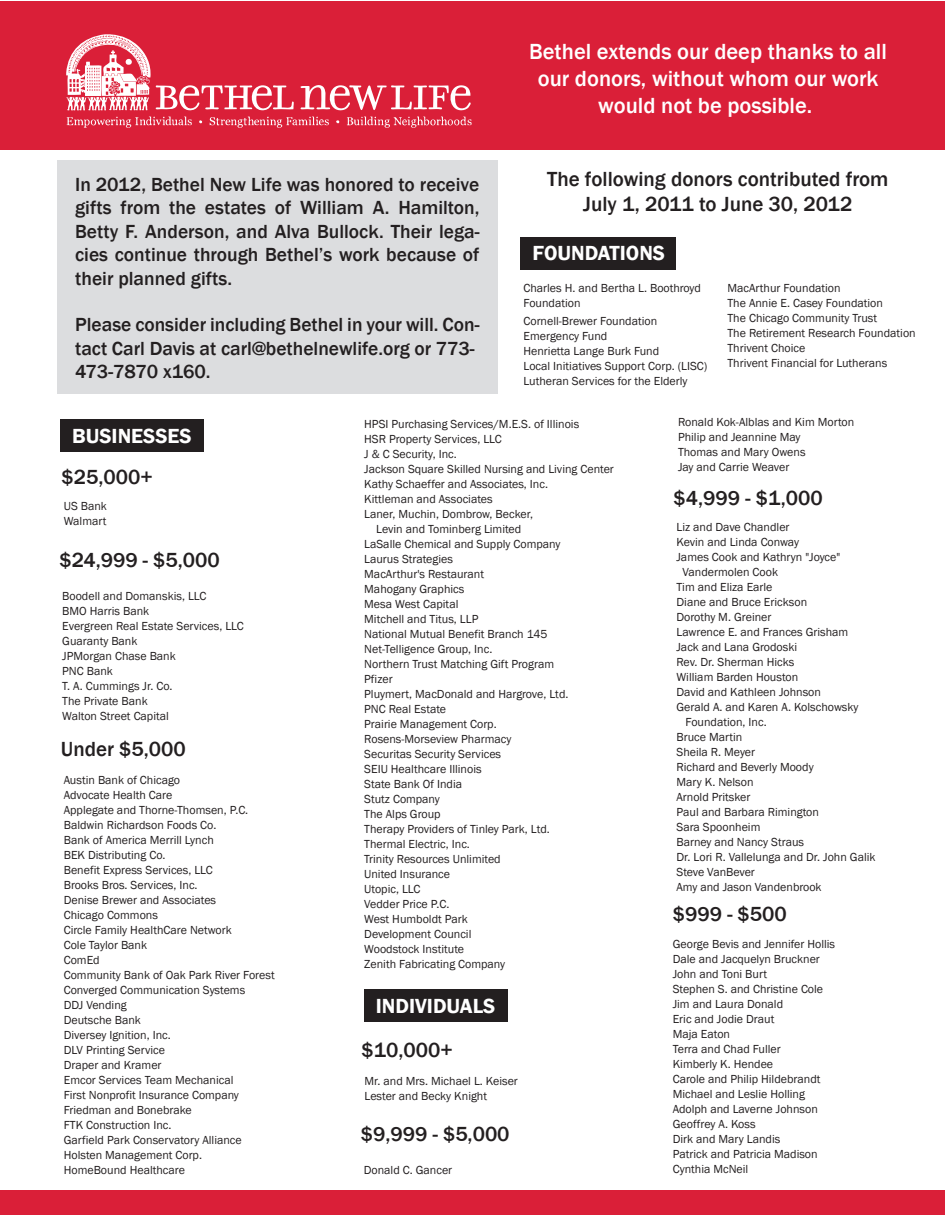
<style>
.page{position:relative;width:945px;height:1215px;background:#fff}
.page>*{position:absolute;margin:0;border:0;box-sizing:border-box;transform-origin:0 0}
.t1{font:500 22.5px/27px "Franklin Gothic";color:#fff;text-align:center}
.t2{font:500 21px/25.2px "Franklin Gothic";color:#231f20;text-align:center}
.t3{font:600 21px "Franklin Gothic";color:#fff}
.t4{font:500 19.5px/23.4px "Franklin Gothic";color:#231f20;text-align:justify}
.t5{font:12px/15px "Franklin Gothic";color:#231f20}
</style>
<div class="page">
<div style="left:57px;top:160px;width:441px;height:234px;background:#dcdddf"></div>
<div style="left:521px;top:237px;width:155px;height:33px;background:#231f20"></div>
<div style="left:0;top:2px;width:945px;height:148px;background:#da1f38"></div>
<div style="left:0;top:1191px;width:945px;height:24px;background:#da1f38"></div>
<svg style="left:66px;top:34px;width:406px;height:94px"></svg>
<div style="left:60px;top:419px;width:143px;height:33px;background:#231f20"></div>
<div style="left:364px;top:989px;width:143px;height:33px;background:#231f20"></div>
<p class="t4" style="left:75px;top:173px;width:406px">In 2012, Bethel New Life was honored to receive gifts from the estates of William A. Hamilton, Betty F. Anderson, and Alva Bullock. Their lega&shy;cies continue through Bethel’s work because of their planned gifts.</p>
<p class="t4" style="left:75px;top:313px;width:406px;text-align:left">Please consider including Bethel in your will. Con&shy;tact Carl Davis at carl@bethelnewlife.org or 773-<br>473-7870 x160.</p>
<p class="t1" style="left:529px;top:38px;width:359px">Bethel extends our deep thanks to all our donors, without whom our work would not be possible.</p>
<p class="t2" style="left:547px;top:166px;width:343px">The following donors contributed from<br>July 1, 2011 to June 30, 2012</p>
<p class="t3" style="left:533px;top:240px;width:134px">FOUNDATIONS</p>
<p class="t5" style="left:524px;top:280px;width:179px">Charles H. and Bertha L. Boothroyd<br>Foundation</p>
<p class="t5" style="left:524px;top:313px;width:185px">Cornell-Brewer Foundation<br>Emergency Fund<br>Henrietta Lange Burk Fund<br>Local Initiatives Support Corp. (LISC)<br>Lutheran Services for the Elderly</p>
<p class="t5" style="left:728px;top:280px;width:190px">MacArthur Foundation<br>The Annie E. Casey Foundation<br>The Chicago Community Trust<br>The Retirement Research Foundation<br>Thrivent Choice<br>Thrivent Financial for Lutherans</p>
<p class="t3" style="left:72px;top:423px;width:121px">BUSINESSES</p>
<p class="t2" style="left:62px;top:465px;width:93px">$25,000+</p>
<p class="t5" style="left:64px;top:499px;width:45px">US Bank<br>Walmart</p>
<p class="t2" style="left:59px;top:547px;width:162px">$24,999 - $5,000</p>
<p class="t5" style="left:62px;top:589px;width:183px">Boodell and Domanskis, LLC<br>BMO Harris Bank<br>Evergreen Real Estate Services, LLC<br>Guaranty Bank<br>JPMorgan Chase Bank<br>PNC Bank<br>T. A. Cummings Jr. Co.<br>The Private Bank<br>Walton Street Capital</p>
<p class="t2" style="left:61px;top:736px;width:127px">Under $5,000</p>
<p class="t5" style="left:64px;top:772px;width:213px">Austin Bank of Chicago<br>Advocate Health Care<br>Applegate and Thorne-Thomsen, P.C.<br>Baldwin Richardson Foods Co.<br>Bank of America Merrill Lynch<br>BEK Distributing Co.<br>Benefit Express Services, LLC<br>Brooks Bros. Services, Inc.<br>Denise Brewer and Associates<br>Chicago Commons<br>Circle Family HealthCare Network<br>Cole Taylor Bank<br>ComEd<br>Community Bank of Oak Park River Forest<br>Converged Communication Systems<br>DDJ Vending<br>Deutsche Bank<br>Diversey Ignition, Inc.<br>DLV Printing Service<br>Draper and Kramer<br>Emcor Services Team Mechanical<br>First Nonprofit Insurance Company<br>Friedman and Bonebrake<br>FTK Construction Inc.<br>Garfield Park Conservatory Alliance<br>Holsten Management Corp.<br>HomeBound Healthcare</p>
<p class="t5" style="left:364px;top:417px;width:217px">HPSI Purchasing Services/M.E.S. of Illinois</p>
<p class="t5" style="left:364px;top:432px;width:139px">HSR Property Services, LLC</p>
<p class="t5" style="left:364px;top:447px;width:94px">J &amp; C Security, Inc.</p>
<p class="t5" style="left:364px;top:462px;width:251px">Jackson Square Skilled Nursing and Living Center</p>
<p class="t5" style="left:364px;top:477px;width:185px">Kathy Schaeffer and Associates, Inc.</p>
<p class="t5" style="left:364px;top:492px;width:130px">Kittleman and Associates</p>
<p class="t5" style="left:364px;top:507px;width:170px">Laner, Muchin, Dombrow, Becker,</p>
<p class="t5" style="left:376px;top:522px;width:147px">Levin and Tominberg Limited</p>
<p class="t5" style="left:364px;top:537px;width:198px">LaSalle Chemical and Supply Company</p>
<p class="t5" style="left:364px;top:552px;width:90px">Laurus Strategies</p>
<p class="t5" style="left:364px;top:567px;width:121px">MacArthur's Restaurant</p>
<p class="t5" style="left:364px;top:582px;width:102px">Mahogany Graphics</p>
<p class="t5" style="left:364px;top:597px;width:96px">Mesa West Capital</p>
<p class="t5" style="left:364px;top:612px;width:116px">Mitchell and Titus, LLP</p>
<p class="t5" style="left:364px;top:627px;width:185px">National Mutual Benefit Branch 145</p>
<p class="t5" style="left:364px;top:642px;width:130px">Net-Telligence Group, Inc.</p>
<p class="t5" style="left:364px;top:657px;width:191px">Northern Trust Matching Gift Program</p>
<p class="t5" style="left:364px;top:672px;width:30px">Pfizer</p>
<p class="t5" style="left:364px;top:687px;width:206px">Pluymert, MacDonald and Hargrove, Ltd.</p>
<p class="t5" style="left:364px;top:702px;width:83px">PNC Real Estate</p>
<p class="t5" style="left:364px;top:717px;width:134px">Prairie Management Corp.</p>
<p class="t5" style="left:364px;top:732px;width:149px">Rosens-Morseview Pharmacy</p>
<p class="t5" style="left:364px;top:747px;width:138px">Securitas Security Services</p>
<p class="t5" style="left:364px;top:762px;width:119px">SEIU Healthcare Illinois</p>
<p class="t5" style="left:364px;top:777px;width:99px">State Bank Of India</p>
<p class="t5" style="left:364px;top:792px;width:77px">Stutz Company</p>
<p class="t5" style="left:364px;top:807px;width:78px">The Alps Group</p>
<p class="t5" style="left:364px;top:822px;width:187px">Therapy Providers of Tinley Park, Ltd.</p>
<p class="t5" style="left:364px;top:837px;width:107px">Thermal Electric, Inc.</p>
<p class="t5" style="left:364px;top:852px;width:138px">Trinity Resources Unlimited</p>
<p class="t5" style="left:364px;top:867px;width:87px">United Insurance</p>
<p class="t5" style="left:364px;top:882px;width:58px">Utopic, LLC</p>
<p class="t5" style="left:364px;top:897px;width:87px">Vedder Price P.C.</p>
<p class="t5" style="left:364px;top:912px;width:105px">West Humboldt Park</p>
<p class="t5" style="left:364px;top:927px;width:109px">Development Council</p>
<p class="t5" style="left:364px;top:942px;width:101px">Woodstock Institute</p>
<p class="t5" style="left:364px;top:957px;width:142px">Zenith Fabricating Company</p>
<p class="t3" style="left:376px;top:993px;width:121px">INDIVIDUALS</p>
<p class="t2" style="left:362px;top:1038px;width:93px">$10,000+</p>
<p class="t5" style="left:365px;top:1073px;width:155px">Mr. and Mrs. Michael L. Keiser<br>Lester and Becky Knight</p>
<p class="t2" style="left:361px;top:1122px;width:150px">$9,999 - $5,000</p>
<p class="t5" style="left:364px;top:1162px;width:90px">Donald C. Gancer</p>
<p class="t5" style="left:678px;top:415px;width:178px">Ronald Kok-Alblas and Kim Morton<br>Philip and Jeannine May<br>Thomas and Mary Owens<br>Jay and Carrie Weaver</p>
<p class="t2" style="left:674px;top:485px;width:151px">$4,999 - $1,000</p>
<p class="t5" style="left:677px;top:519px;width:115px">Liz and Dave Chandler</p>
<p class="t5" style="left:677px;top:534px;width:124px">Kevin and Linda Conway</p>
<p class="t5" style="left:677px;top:549px;width:165px">James Cook and Kathryn "Joyce"</p>
<p class="t5" style="left:683px;top:564px;width:97px">Vandermolen Cook</p>
<p class="t5" style="left:677px;top:579px;width:98px">Tim and Eliza Earle</p>
<p class="t5" style="left:677px;top:594px;width:132px">Diane and Bruce Erickson</p>
<p class="t5" style="left:677px;top:609px;width:96px">Dorothy M. Greiner</p>
<p class="t5" style="left:677px;top:624px;width:173px">Lawrence E. and Frances Grisham</p>
<p class="t5" style="left:677px;top:639px;width:122px">Jack and Lana Grodoski</p>
<p class="t5" style="left:677px;top:654px;width:119px">Rev. Dr. Sherman Hicks</p>
<p class="t5" style="left:677px;top:669px;width:123px">William Barden Houston</p>
<p class="t5" style="left:677px;top:684px;width:146px">David and Kathleen Johnson</p>
<p class="t5" style="left:677px;top:699px;width:184px">Gerald A. and Karen A. Kolschowsky</p>
<p class="t5" style="left:686px;top:714px;width:83px">Foundation, Inc.</p>
<p class="t5" style="left:677px;top:729px;width:67px">Bruce Martin</p>
<p class="t5" style="left:677px;top:744px;width:80px">Sheila R. Meyer</p>
<p class="t5" style="left:677px;top:759px;width:139px">Richard and Beverly Moody</p>
<p class="t5" style="left:677px;top:774px;width:79px">Mary K. Nelson</p>
<p class="t5" style="left:677px;top:789px;width:75px">Arnold Pritsker</p>
<p class="t5" style="left:677px;top:804px;width:144px">Paul and Barbara Rimington</p>
<p class="t5" style="left:677px;top:819px;width:85px">Sara Spoonheim</p>
<p class="t5" style="left:677px;top:834px;width:129px">Barney and Nancy Straus</p>
<p class="t5" style="left:677px;top:849px;width:201px">Dr. Lori R. Vallelunga and Dr. John Galik</p>
<p class="t5" style="left:677px;top:864px;width:80px">Steve VanBever</p>
<p class="t5" style="left:677px;top:879px;width:147px">Amy and Jason Vandenbrook</p>
<p class="t2" style="left:673px;top:902px;width:116px">$999 - $500</p>
<p class="t5" style="left:673px;top:937px;width:164px">George Bevis and Jennifer Hollis<br>Dale and Jacquelyn Bruckner<br>John and Toni Burt<br>Stephen S. and Christine Cole<br>Jim and Laura Donald<br>Eric and Jodie Draut<br>Maja Eaton<br>Terra and Chad Fuller<br>Kimberly K. Hendee<br>Carole and Philip Hildebrandt<br>Michael and Leslie Holling<br>Adolph and Laverne Johnson<br>Geoffrey A. Koss<br>Dirk and Mary Landis<br>Patrick and Patricia Madison<br>Cynthia McNeil</p>
</div>
